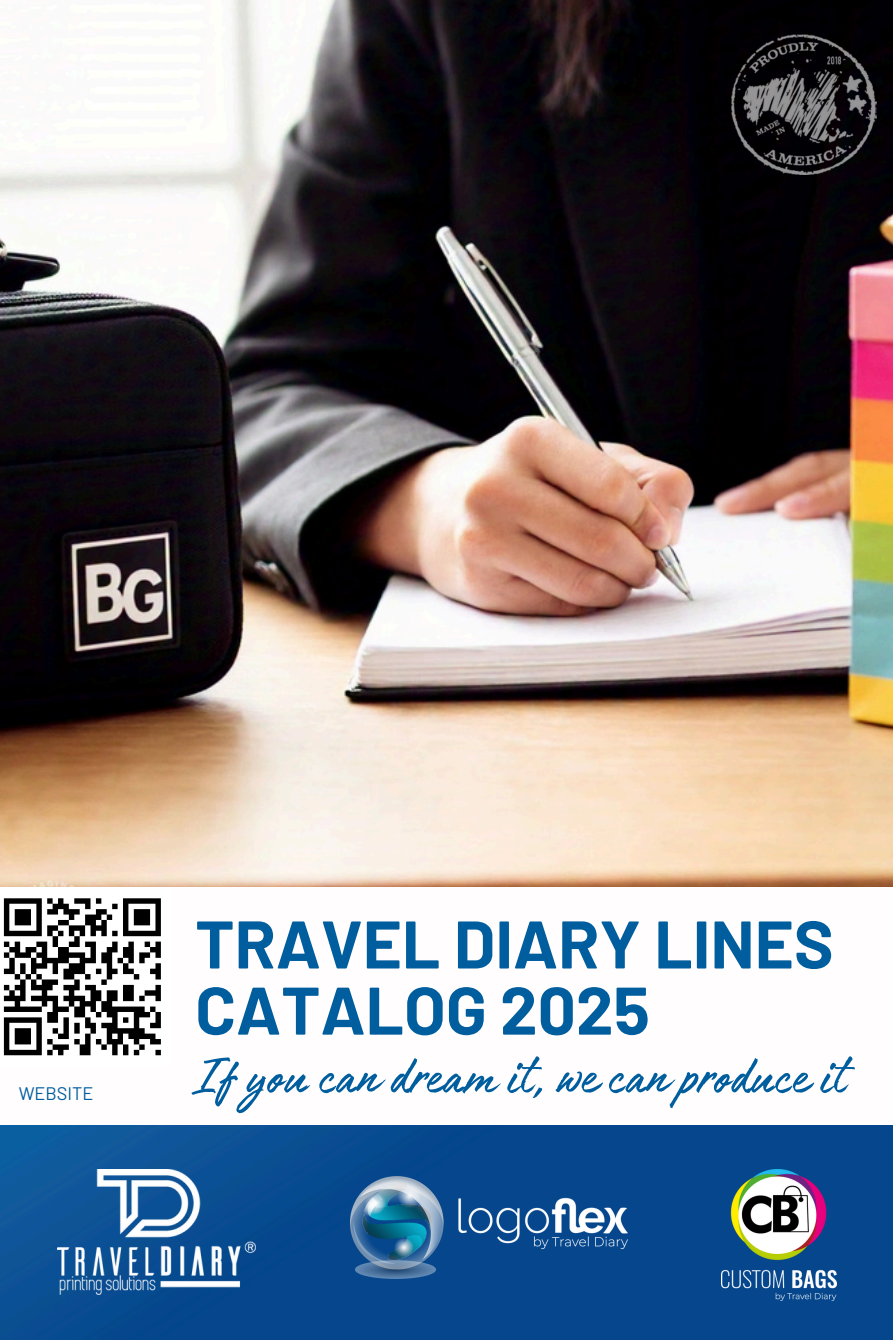
<style>
.page{position:relative;width:893px;height:1340px;background:#fff}
.page>*{position:absolute;margin:0;border:0;box-sizing:border-box;transform-origin:0 0}
.t1{font:700 67.27px/66.1px "Barlow";color:#005e9f}
.t2{font:58.73px "Authenia Solid";color:#005e9f}
.t3{font:18.22px "Barlow";color:#005e9f}
</style>
<div class="page">
<img style="left:0;top:1125px;width:893px;height:215px">
<img style="left:0;top:0;width:893px;height:887px">
<img style="left:731px;top:34px;width:145px;height:140px">
<img style="left:58px;top:1169px;width:197px;height:125px">
<img style="left:350px;top:1169px;width:277px;height:110px">
<img style="left:721px;top:1169px;width:115px;height:132px">
<svg style="left:3px;top:898px;width:158px;height:158px"></svg>
<p class="t3" style="left:19px;top:1081px;width:76px">WEBSITE</p>
<p class="t1" style="left:195px;top:908px;width:640px">TRAVEL DIARY LINES<br>CATALOG 2025</p>
<p class="t2" style="left:195px;top:1046px;width:651px">If you can dream it, we canproduce it</p>
</div>
